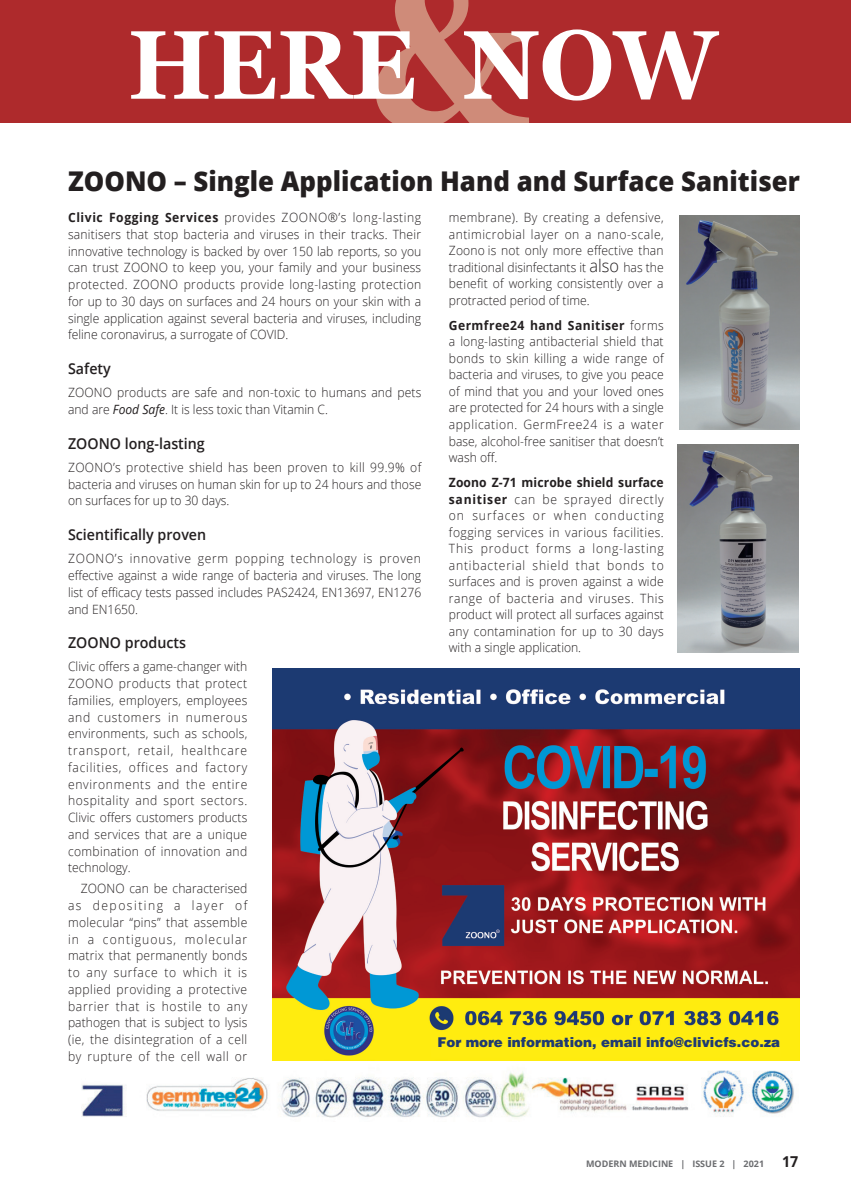
<style>
.page{position:relative;width:851px;height:1200px;background:#fff}
.page>*{position:absolute;margin:0;border:0;box-sizing:border-box;transform-origin:0 0}
.t1{font:700 211.65px "Georgia";color:#cf8b79;scale:.94 1}
.t2{font:700 97.2px "Georgia";color:#fff;scale:.94 1}
.Head{font:800 27.15px "Open Sans";color:#231f20;scale:.95 1}
.Crosshead_B{font:600 15px "Open Sans";color:#231f20;scale:.95 1}
.t3{font:900 13.5px "Helvetica LT Std";color:#1f3a72}
.First_para{font:300 12.75px/16.8px "Open Sans";color:#231f20;text-align:justify;scale:.95 1}
.Indent_para{font:300 12.75px/16.8px "Open Sans";letter-spacing:.01em;color:#231f20;text-align:justify;scale:.95 1}
.t4{font:700 9px "Open Sans";color:#6c6d70}
.s1{font-size:17.25px}
.s2{font-weight:700}
.s3{font-weight:400;font-style:italic}
.s4{font-size:15px;color:#231f20}
</style>
<div class="page">
<img style="left:81px;top:1070px;width:713px;height:48px">
<div style="left:0;top:0;width:850px;height:122px;background:#ae2a2c"></div>
<img style="left:679px;top:215px;width:120px;height:214px">
<img style="left:677px;top:444px;width:121px;height:208px">
<img style="left:273px;top:668px;width:526px;height:391px">
<p class="t1" style="left:369px;top:-67px;width:171px">&amp;</p>
<p class="t2" style="left:128px;top:10px;width:628px">HERE NOW</p>
<p class="Head" style="left:68px;top:160px;width:771px">ZOONO – Single Application Hand and Surface Sanitiser</p>
<p class="Indent_para" style="left:449px;top:209px;width:228px">membrane). By creating a defensive, antimicrobial layer on a nano-scale, Zoono is not only more effective than traditional disinfectants it <span class="s1">also</span> has the benefit of working consistently over a protracted period of time.</p>
<p class="First_para" style="left:449px;top:316px;width:228px"><span class="s2">Germfree24 hand Sanitiser</span> forms a long-lasting antibacterial shield that bonds to skin killing a wide range of bacteria and viruses, to give you peace of mind that you and your loved ones are protected for 24 hours with a single application. GermFree24 is a water base, alcohol-free sanitiser that doesn’t wash off.</p>
<p class="First_para" style="left:449px;top:474px;width:228px"><span class="s2">Zoono Z-71 microbe shield surface sanitiser</span> can be sprayed directly on surfaces or when conducting fogging services in various facilities.<br>This product forms a long-lasting antibacterial shield that bonds to surfaces and is proven against a wide range of bacteria and viruses. This product will protect all surfaces against any contamination for up to 30 days with a single application.</p>
<p class="First_para" style="left:68px;top:209px;width:373px"><span class="s2">Clivic Fogging Services</span> provides ZOONO®’s long-lasting sanitisers that stop bacteria and viruses in their tracks. Their innovative technology is backed by over 150 lab reports, so you can trust ZOONO to keep you, your family and your business protected. ZOONO products provide long-lasting protection for up to 30 days on surfaces and 24 hours on your skin with a single application against several bacteria and viruses, including feline coronavirus, a surrogate of COVID.</p>
<p class="Crosshead_B" style="left:68px;top:358px;width:46px">Safety</p>
<p class="First_para" style="left:68px;top:384px;width:373px">ZOONO products are safe and non-toxic to humans and pets and are <span class="s3">Food Safe</span>. It is less toxic than Vitamin C.</p>
<p class="Crosshead_B" style="left:68px;top:433px;width:145px">ZOONO long-lasting</p>
<p class="First_para" style="left:68px;top:458px;width:373px">ZOONO’s protective shield has been proven to kill 99.9% of bacteria and viruses on human skin for up to 24 hours and those on surfaces for up to 30 days.</p>
<p class="Crosshead_B" style="left:68px;top:524px;width:147px">Scientifically proven</p>
<p class="First_para" style="left:68px;top:549px;width:373px">ZOONO’s innovative germ popping technology is proven effective against a wide range of bacteria and viruses. The long list of efficacy tests passed includes PAS2424, EN13697, EN1276 and EN1650.</p>
<p class="Crosshead_B" style="left:68px;top:632px;width:126px">ZOONO products</p>
<p class="First_para" style="left:68px;top:658px;width:190px">Clivic offers a game-changer with ZOONO products that protect families, employers, employees and customers in numerous environments, such as schools, transport, retail, healthcare facilities, offices and factory environments and the entire hospitality and sport sectors.<br>Clivic offers customers products and services that are a unique combination of innovation and technology.</p>
<p class="Indent_para" style="left:68px;top:879px;width:190px;text-indent:13px">ZOONO can be characterised as depositing a layer of molecular “pins” that assemble in a contiguous, molecular matrix that permanently bonds to any surface to which it is applied providing a protective barrier that is hostile to any pathogen that is subject to lysis (ie, the disintegration of a cell by rupture of the cell wall or</p>
<p class="t3" style="left:437px;top:1033px;width:344px">For more information, email info@clivicfs.co.za</p>
<p class="t4" style="left:586px;top:1157px;width:214px">MODERN MEDICINE | ISSUE 2 | 2021 <span class="s4">17</span></p>
</div>
